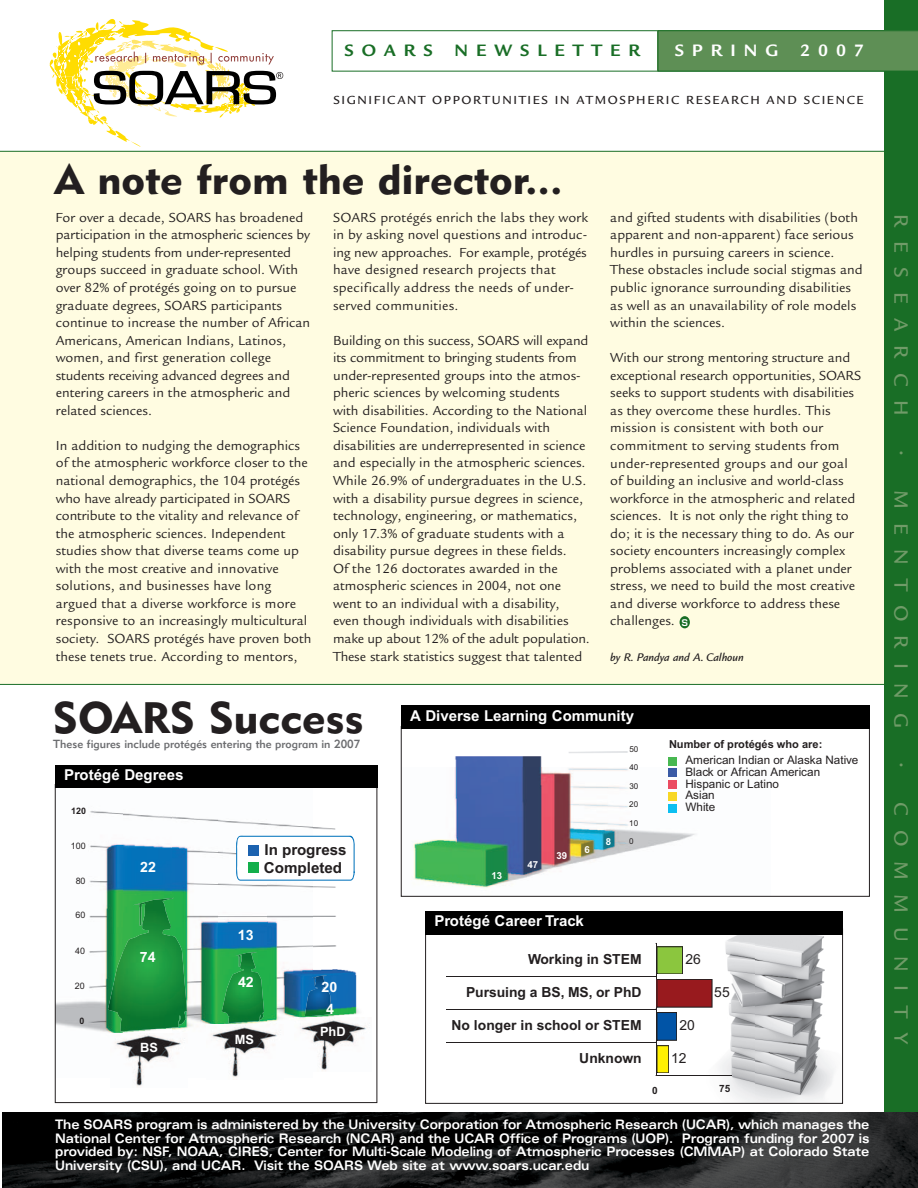
<style>
.page{position:relative;width:918px;height:1188px;background:#fff}
.page>*{position:absolute;margin:0;border:0;box-sizing:border-box;transform-origin:0 0}
.t1{font:43.5px "Geometric 415 BT Black A";color:#231f20}
.t2{font:42px "Geometric 415 BT Black A";color:#231f20}
.t3{font:500 21px "Legacy Sans";letter-spacing:.68em;color:#709b68}
.t4{font:700 18px "Legacy Sans";letter-spacing:.445em;color:#196e26}
.t5{font:700 18px "Legacy Sans";letter-spacing:.445em;color:#fff}
.t6{font:700 15.15px "Arial";color:#231f20}
.t7{font:700 15px "Arial";color:#fff}
.t8{font:14.25px/17.5px "Legacy Sans";color:#231f20}
.t9{font:700 14.1px/21.5px "Arial";color:#fff;text-align:center}
.t10{font:700 13.95px "Arial";color:#231f20}
.t11{font:13.95px "Arial";color:#231f20}
.t12{font:700 expanded 13.2px/13.5px "Univers";letter-spacing:-.01em;color:#fff;text-align:justify;scale:.85 1}
.t13{font:700 12.9px "Arial";color:#fff}
.t14{font:500 12.75px "Legacy Sans";letter-spacing:.13em;color:#231f20}
.t15{font:italic 500 12px "Legacy Sans";color:#231f20}
.t16{font:11.7px/11.9px "Arial";color:#231f20}
.t17{font:11.7px "Geometric 415 BT Medium A";color:#6c6d70}
.t18{font:700 11.1px "Arial";color:#231f20}
.t19{font:700 10.05px "Arial";color:#231f20}
.t20{font:700 9.6px "Arial";color:#fff}
.t21{font:600 9px "Eurostile";color:#fff}
.t22{font:8.85px "Arial";color:#231f20}
.t23{font:700 8.85px "Arial";color:#231f20}
.t24{font:8.1px "Arial";color:#231f20}
</style>
<div class="page">
<svg style="left:49px;top:19px;width:234px;height:128px"></svg>
<div style="left:0;top:151px;width:913px;height:533px;background:#fffce1"></div>
<hr style="left:0;top:684px;width:918px;height:1px;background:#196e26">
<img style="left:57px;top:787px;width:66px;height:246px">
<img style="left:172px;top:787px;width:46px;height:241px">
<img style="left:267px;top:787px;width:47px;height:235px">
<img style="left:123px;top:1031px;width:16px;height:2px">
<img style="left:218px;top:787px;width:49px;height:237px">
<img style="left:314px;top:787px;width:48px;height:230px">
<img style="left:123px;top:787px;width:49px;height:111px">
<img style="left:115px;top:1035px;width:70px;height:52px">
<img style="left:206px;top:1025px;width:71px;height:53px">
<img style="left:295px;top:1017px;width:71px;height:54px">
<img style="left:108px;top:898px;width:79px;height:133px">
<img style="left:222px;top:952px;width:42px;height:71px">
<img style="left:305px;top:975px;width:27px;height:41px">
<svg style="left:236px;top:835px;width:119px;height:46px"></svg>
<div style="left:248px;top:862px;width:11px;height:11px;background:#13af4b"></div>
<div style="left:248px;top:845px;width:11px;height:11px;background:#1c62af"></div>
<div style="left:885px;top:0;width:33px;height:1126px;background:#196e26"></div>
<img style="left:3px;top:1113px;width:915px;height:75px">
<hr style="left:0;top:151px;width:918px;height:1px;background:#196e26">
<img style="left:698px;top:934px;width:143px;height:168px">
<img style="left:698px;top:942px;width:56px;height:160px">
<hr style="left:656px;top:1075px;width:76px;height:1px;background:#231f20">
<svg style="left:655px;top:943px;width:57px;height:133px"></svg>
<hr style="left:446px;top:976px;width:210px;height:1px;background:#231f20">
<hr style="left:446px;top:1009px;width:210px;height:1px;background:#231f20">
<hr style="left:446px;top:1042px;width:210px;height:1px;background:#231f20">
<div style="left:425px;top:928px;width:418px;height:176px;border:1px solid #231f20"></div>
<div style="left:680px;top:616px;width:10px;height:12px;background:#196e26;border-radius:50%"></div>
<div style="left:55px;top:765px;width:322px;height:22px;background:#000"></div>
<div style="left:425px;top:911px;width:418px;height:23px;background:#000"></div>
<svg style="left:332px;top:30px;width:586px;height:42px"></svg>
<img style="left:413px;top:751px;width:283px;height:137px">
<div style="left:669px;top:757px;width:8px;height:8px;background:#48b851"></div>
<div style="left:669px;top:769px;width:8px;height:8px;background:#3a5aa5"></div>
<div style="left:669px;top:781px;width:8px;height:8px;background:#eb4b61"></div>
<div style="left:669px;top:792px;width:8px;height:9px;background:#f8d725"></div>
<div style="left:669px;top:804px;width:8px;height:9px;background:#0dbff1"></div>
<div style="left:401px;top:705px;width:469px;height:24px;background:#000"></div>
<p class="t4" style="left:345px;top:44px;width:297px">SOARS NEWSLETTER</p>
<p class="t5" style="left:675px;top:44px;width:191px">SPRING 2007</p>
<p class="t14" style="left:333px;top:95px;width:532px">SIGNIFICANT OPPORTUNITIES IN ATMOSPHERIC RESEARCH AND SCIENCE</p>
<h2 class="t2" style="left:55px;top:164px;width:509px">A note from the director...</h2>
<p class="t8" style="left:56px;top:210px;width:256px">For over a decade, SOARS has broadened participation in the atmospheric sciences by helping students from under-represented groups succeed in graduate school. With over 82% of protégés going on to pursue graduate degrees, SOARS participants continue to increase the number of African Americans, American Indians, Latinos, women, and first generation college students receiving advanced degrees and entering careers in the atmospheric and related sciences.</p>
<p class="t8" style="left:56px;top:438px;width:257px">In addition to nudging the demographics of the atmospheric workforce closer to the national demographics, the 104 protégés who have already participated in SOARS contribute to the vitality and relevance of the atmospheric sciences. Independent studies show that diverse teams come up with the most creative and innovative solutions, and businesses have long argued that a diverse workforce is more responsive to an increasingly multicultural society. SOARS protégés have proven both these tenets true. According to mentors,</p>
<p class="t8" style="left:333px;top:210px;width:257px">SOARS protégés enrich the labs they work in by asking novel questions and introduc&shy;ing new approaches. For example, protégés have designed research projects that specifically address the needs of under&shy;served communities.</p>
<p class="t8" style="left:333px;top:333px;width:258px">Building on this success, SOARS will expand its commitment to bringing students from under-represented groups into the atmos&shy;pheric sciences by welcoming students<br>with disabilities. According to the National Science Foundation, individuals with disabilities are underrepresented in science and especially in the atmospheric sciences.<br>While 26.9% of undergraduates in the U.S. with a disability pursue degrees in science, technology, engineering, or mathematics, only 17.3% of graduate students with a disability pursue degrees in these fields.<br>Of the 126 doctorates awarded in the atmospheric sciences in 2004, not one went to an individual with a disability,<br>even though individuals with disabilities make up about 12% of the adult population.<br>These stark statistics suggest that talented</p>
<p class="t8" style="left:610px;top:210px;width:254px">and gifted students with disabilities (both apparent and non-apparent) face serious hurdles in pursuing careers in science.<br>These obstacles include social stigmas and public ignorance surrounding disabilities as well as an unavailability of role models within the sciences.</p>
<p class="t8" style="left:610px;top:350px;width:253px">With our strong mentoring structure and exceptional research opportunities, SOARS seeks to support students with disabilities as they overcome these hurdles. This mission is consistent with both our commitment to serving students from under-represented groups and our goal of building an inclusive and world-class workforce in the atmospheric and related sciences. It is not only the right thing to do; it is the necessary thing to do. As our society encounters increasingly complex problems associated with a planet under stress, we need to build the most creative and diverse workforce to address these challenges.</p>
<p class="t15" style="left:610px;top:652px;width:135px">by R. Pandya and A. Calhoun</p>
<p class="t21" style="left:682px;top:619px;width:8px">S</p>
<h1 class="t1" style="left:53px;top:702px;width:312px">SOARS Success</h1>
<p class="t17" style="left:53px;top:740px;width:309px">These figures include protégés entering the program in 2007</p>
<p class="t7" style="left:64px;top:769px;width:121px">Protégé Degrees</p>
<p class="t23" style="left:71px;top:808px;width:16px">120</p>
<p class="t22" style="left:71px;top:841px;width:16px">100</p>
<p class="t22" style="left:76px;top:875px;width:11px">80</p>
<p class="t22" style="left:75px;top:910px;width:11px">60</p>
<p class="t22" style="left:75px;top:945px;width:11px">40</p>
<p class="t22" style="left:75px;top:980px;width:11px">20</p>
<p class="t23" style="left:80px;top:1018px;width:6px">0</p>
<p class="t9" style="left:140px;top:858px;width:17px">22</p>
<p class="t9" style="left:140px;top:947px;width:17px">74</p>
<p class="t13" style="left:140px;top:1043px;width:19px">BS</p>
<p class="t6" style="left:264px;top:844px;width:84px">In progress</p>
<p class="t6" style="left:264px;top:862px;width:80px">Completed</p>
<p class="t9" style="left:238px;top:926px;width:17px">13</p>
<p class="t9" style="left:238px;top:973px;width:17px">42</p>
<p class="t13" style="left:235px;top:1035px;width:21px">MS</p>
<p class="t9" style="left:321px;top:978px;width:17px">20<br>4</p>
<p class="t13" style="left:320px;top:1027px;width:27px">PhD</p>
<p class="t7" style="left:410px;top:710px;width:226px">A Diverse Learning Community</p>
<p class="t24" style="left:629px;top:744px;width:11px">50</p>
<p class="t24" style="left:629px;top:763px;width:11px">40</p>
<p class="t24" style="left:629px;top:781px;width:11px">30</p>
<p class="t24" style="left:629px;top:800px;width:11px">20</p>
<p class="t20" style="left:491px;top:873px;width:12px">13</p>
<p class="t20" style="left:527px;top:862px;width:12px">47</p>
<p class="t20" style="left:556px;top:852px;width:12px">39</p>
<p class="t20" style="left:585px;top:846px;width:7px">6</p>
<p class="t20" style="left:606px;top:838px;width:7px">8</p>
<p class="t24" style="left:629px;top:818px;width:11px">10</p>
<p class="t24" style="left:629px;top:837px;width:6px">0</p>
<p class="t18" style="left:669px;top:740px;width:155px">Number of protégés who are:</p>
<p class="t16" style="left:685px;top:754px;width:174px">American Indian or Alaska Native<br>Black or African American<br>Hispanic or Latino<br>Asian<br>White</p>
<p class="t7" style="left:434px;top:916px;width:151px">Protégé Career Track</p>
<p class="t10" style="left:528px;top:954px;width:115px">Working in STEM</p>
<p class="t10" style="left:466px;top:987px;width:177px">Pursuing a BS, MS, or PhD</p>
<p class="t10" style="left:452px;top:1020px;width:192px">No longer in school or STEM</p>
<p class="t10" style="left:579px;top:1053px;width:64px">Unknown</p>
<p class="t19" style="left:652px;top:1087px;width:7px">0</p>
<p class="t11" style="left:685px;top:951px;width:17px">26</p>
<p class="t11" style="left:679px;top:1017px;width:17px">20</p>
<p class="t11" style="left:671px;top:1050px;width:17px">12</p>
<p class="t11" style="left:714px;top:984px;width:17px">55</p>
<p class="t19" style="left:719px;top:1085px;width:13px">75</p>
<p class="t12" style="left:55px;top:1119px;width:960px">The SOARS program is administered by the University Corporation for Atmospheric Research (UCAR), which manages the National Center for Atmospheric Research (NCAR) and the UCAR Office of Programs (UOP). Program funding for 2007 is provided by: NSF, NOAA, CIRES, Center for Multi-Scale Modeling of Atmospheric Processes (CMMAP) at Colorado State University (CSU), and UCAR. Visit the SOARS Web site at www.soars.ucar.edu</p>
<h3 class="t3" style="left:909px;top:214px;width:204px;rotate:90deg">RESEARCH</h3>
<h3 class="t3" style="left:909px;top:450px;width:279px;rotate:90deg">• MENTORING</h3>
<h3 class="t3" style="left:909px;top:762px;width:284px;rotate:90deg">• COMMUNITY</h3>
</div>
